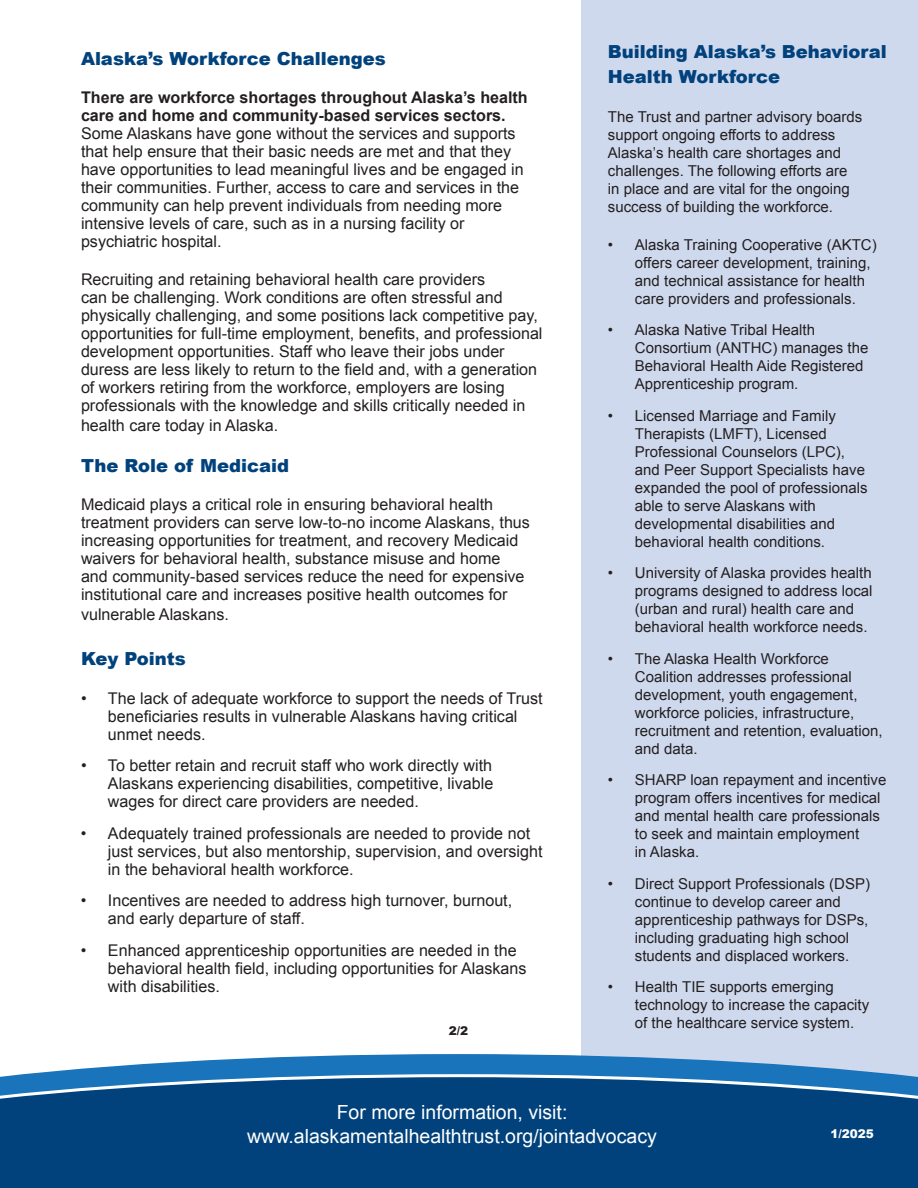
<style>
.page{position:relative;width:918px;height:1188px;background:#fff}
.page>*{position:absolute;margin:0;border:0;box-sizing:border-box;transform-origin:0 0}
.t1{font:19.5px/23.4px "Arial";color:#fff;text-align:center}
.t2{font:900 18px/25.5px "Arial";color:#01427c}
.t3{font:16.2px/18px "Arial";color:#231f20}
.t4{font:700 16.2px/18px "Arial";color:#231f20}
.t5{font:15px/18px "Arial";color:#231f20}
.t6{font:900 12px "Arial";color:#fff}
.t7{font:900 12px "Arial";color:#231f20}
</style>
<div class="page">
<div style="left:582px;top:0;width:336px;height:1086px;background:#cfd9ed"></div>
<svg style="left:26px;top:1054px;width:865px;height:20px;fill:#1974bb"></svg>
<svg style="left:0;top:1074px;width:918px;height:114px;background:#094a83"></svg>
<p class="t2" style="left:81px;top:45px;width:306px">Alaska’s Workforce Challenges</p>
<p class="t4" style="left:81px;top:89px;width:448px">There are workforce shortages throughout Alaska’s health care and home and community-based services sectors.</p>
<p class="t3" style="left:81px;top:124px;width:444px">Some Alaskans have gone without the services and supports that help ensure that their basic needs are met and that they have opportunities to lead meaningful lives and be engaged in their communities. Further, access to care and services in the community can help prevent individuals from needing more intensive levels of care, such as in a nursing facility or psychiatric hospital.</p>
<p class="t3" style="left:81px;top:271px;width:463px">Recruiting and retaining behavioral health care providers<br>can be challenging. Work conditions are often stressful and physically challenging, and some positions lack competitive pay, opportunities for full-time employment, benefits, and professional development opportunities. Staff who leave their jobs under duress are less likely to return to the field and, with a generation of workers retiring from the workforce, employers are losing professionals with the knowledge and skills critically needed in</p>
<p class="t3" style="left:81px;top:416px;width:199px">health care today in Alaska.</p>
<p class="t2" style="left:81px;top:452px;width:210px">The Role of Medicaid</p>
<p class="t3" style="left:81px;top:496px;width:451px">Medicaid plays a critical role in ensuring behavioral health treatment providers can serve low-to-no income Alaskans, thus increasing opportunities for treatment, and recovery Medicaid waivers for behavioral health, substance misuse and home and community-based services reduce the need for expensive institutional care and increases positive health outcomes for</p>
<p class="t3" style="left:81px;top:605px;width:149px">vulnerable Alaskans.</p>
<p class="t2" style="left:81px;top:646px;width:106px">Key Points</p>
<p class="t3" style="left:108px;top:689px;width:436px;text-indent:-27px">• The lack of adequate workforce to support the needs of Trust beneficiaries results in vulnerable Alaskans having critical unmet needs.</p>
<p class="t3" style="left:108px;top:757px;width:387px;text-align:justify;text-indent:-27px">• To better retain and recruit staff who work directly with Alaskans experiencing disabilities, competitive, livable wages for direct care providers are needed.</p>
<p class="t3" style="left:108px;top:824px;width:436px;text-indent:-27px">• Adequately trained professionals are needed to provide not just services, but also mentorship, supervision, and oversight in the behavioral health workforce.</p>
<p class="t3" style="left:108px;top:892px;width:406px;text-indent:-27px">• Incentives are needed to address high turnover, burnout, and early departure of staff.</p>
<p class="t3" style="left:108px;top:941px;width:420px;text-indent:-27px">• Enhanced apprenticeship opportunities are needed in the behavioral health field, including opportunities for Alaskans with disabilities.</p>
<p class="t7" style="left:449px;top:1022px;width:21px">2/2</p>
<p class="t2" style="left:608px;top:38px;width:280px">Building Alaska’s Behavioral<br>Health Workforce</p>
<p class="t5" style="left:608px;top:108px;width:256px">The Trust and partner advisory boards support ongoing efforts to address Alaska’s health care shortages and challenges. The following efforts are in place and are vital for the ongoing success of building the workforce.</p>
<p class="t5" style="left:635px;top:236px;width:243px;text-indent:-27px">• Alaska Training Cooperative (AKTC) offers career development, training, and technical assistance for health care providers and professionals.</p>
<p class="t5" style="left:635px;top:321px;width:235px;text-indent:-27px">• Alaska Native Tribal Health<br>Consortium (ANTHC) manages the<br>Behavioral Health Aide Registered<br>Apprenticeship program.</p>
<p class="t5" style="left:635px;top:407px;width:234px;text-indent:-27px">• Licensed Marriage and Family<br>Therapists (LMFT), Licensed<br>Professional Counselors (LPC), and Peer Support Specialists have expanded the pool of professionals able to serve Alaskans with developmental disabilities and behavioral health conditions.</p>
<p class="t5" style="left:635px;top:564px;width:239px;text-indent:-27px">• University of Alaska provides health programs designed to address local (urban and rural) health care and behavioral health workforce needs.</p>
<p class="t5" style="left:635px;top:650px;width:249px;text-indent:-27px">• The Alaska Health Workforce<br>Coalition addresses professional development, youth engagement, workforce policies, infrastructure, recruitment and retention, evaluation, and data.</p>
<p class="t5" style="left:635px;top:771px;width:253px;text-indent:-27px">• SHARP loan repayment and incentive program offers incentives for medical and mental health care professionals to seek and maintain employment<br>in Alaska.</p>
<p class="t5" style="left:635px;top:875px;width:237px;text-indent:-27px">• Direct Support Professionals (DSP) continue to develop career and apprenticeship pathways for DSPs, including graduating high school students and displaced workers.</p>
<p class="t5" style="left:635px;top:978px;width:236px;text-indent:-27px">• Health TIE supports emerging technology to increase the capacity of the healthcare service system.</p>
<p class="t1" style="left:247px;top:1101px;width:411px">For more information, visit: www.alaskamentalhealthtrust.org/jointadvocacy</p>
<p class="t6" style="left:830px;top:1125px;width:45px">1/2025</p>
</div>
